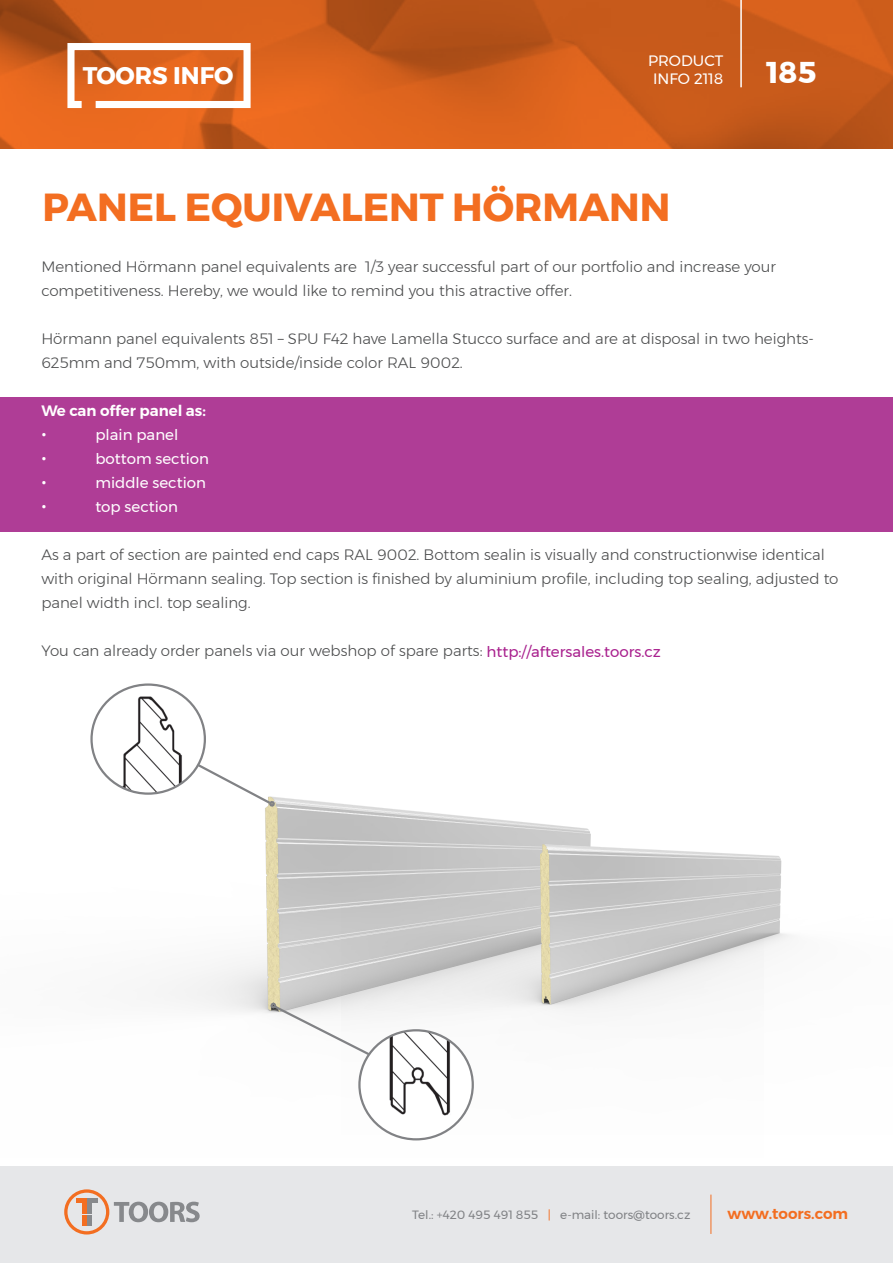
<style>
.page{position:relative;width:893px;height:1263px;background:#fff}
.page>*{position:absolute;margin:0;border:0;box-sizing:border-box;transform-origin:0 0}
.t1{font:700 39px "Montserrat";color:#f36e21}
.t2{font:700 30px "Montserrat";color:#fff}
.t3{font:700 24px "Montserrat";color:#fff}
.t4{font:19.5px "Montserrat";color:#fff}
.text{font:300 15px/24px "Montserrat";color:#4b4c4d}
.t5{font:15px "Montserrat";color:#fff}
.text-2{font:600 15px "Montserrat";color:#fff}
.t6{font:600 15px "Montserrat";color:#f36e21}
.t7{font:12px "Montserrat";color:#808285}
.s1{font-weight:400;color:#a9218e}
.s2{color:#f36e21}
</style>
<div class="page">
<div style="left:0;top:1166px;width:893px;height:97px;background:#e6e7e9"></div>
<svg style="left:64px;top:1189px;width:136px;height:45px"></svg>
<hr style="left:711px;top:1194px;width:1px;height:40px;background:#f36e21">
<img style="left:0;top:0;width:893px;height:149px">
<hr style="left:740px;top:0;width:2px;height:87px;background:#fff">
<svg style="left:64px;top:39px;width:190px;height:73px"></svg>
<img style="left:168px;top:797px;width:261px;height:344px">
<img style="left:341px;top:797px;width:449px;height:337px">
<svg style="left:139px;top:729px;width:137px;height:80px"></svg>
<img style="left:93px;top:686px;width:112px;height:108px">
<div style="left:90px;top:683px;width:116px;height:112px;border:2px solid #818285;border-radius:50%"></div>
<div style="left:270px;top:1002px;width:6px;height:7px;border:2px solid #818285"></div>
<svg style="left:272px;top:1004px;width:125px;height:66px"></svg>
<img style="left:359px;top:1030px;width:114px;height:109px">
<div style="left:358px;top:1029px;width:116px;height:111px;border:2px solid #818285;border-radius:50%"></div>
<div style="left:0;top:397px;width:893px;height:135px;background:#af3d96"></div>
<p class="t5" style="left:648px;top:49px;width:77px">PRODUCT</p>
<h3 class="t3" style="left:83px;top:56px;width:152px">TOORS INFO</h3>
<p class="t5" style="left:653px;top:67px;width:72px">INFO 2118</p>
<h2 class="t2" style="left:767px;top:49px;width:51px">185</h2>
<h1 class="t1" style="left:43px;top:175px;width:630px">PANEL EQUIVALENT HÖRMANN</h1>
<p class="text" style="left:41px;top:255px;width:736px">Mentioned Hörmann panel equivalents are 1/3 year successful part of our portfolio and increase your competitiveness. Hereby, we would like to remind you this atractive offer.</p>
<p class="text" style="left:41px;top:327px;width:774px">Hörmann panel equivalents 851 – SPU F42 have Lamella Stucco surface and are at disposal in two heights-<br>625mm and 750mm, with outside/inside color RAL 9002.</p>
<p class="text-2" style="left:41px;top:399px;width:166px">We can offer panel as:</p>
<p class="t4" style="left:41px;top:418px;width:7px">•</p>
<p class="t5" style="left:95px;top:423px;width:84px">plain panel</p>
<p class="t4" style="left:41px;top:442px;width:7px">•</p>
<p class="t5" style="left:95px;top:447px;width:115px">bottom section</p>
<p class="t4" style="left:41px;top:466px;width:7px">•</p>
<p class="t5" style="left:95px;top:471px;width:112px">middle section</p>
<p class="t4" style="left:41px;top:490px;width:7px">•</p>
<p class="t5" style="left:95px;top:495px;width:84px">top section</p>
<p class="text" style="left:41px;top:543px;width:799px">As a part of section are painted end caps RAL 9002. Bottom sealin is visually and constructionwise identical with original Hörmann sealing. Top section is finished by aluminium profile, including top sealing, adjusted to panel width incl. top sealing.</p>
<p class="text" style="left:41px;top:639px;width:621px">You can already order panels via our webshop of spare parts: <span class="s1">http://aftersales.toors.cz</span></p>
<p class="t7" style="left:412px;top:1205px;width:280px">Tel.: +420 495 491 855 <span class="s2">|</span> e-mail: toors@toors.cz</p>
<p class="t6" style="left:728px;top:1201px;width:122px">www.toors.com</p>
</div>
